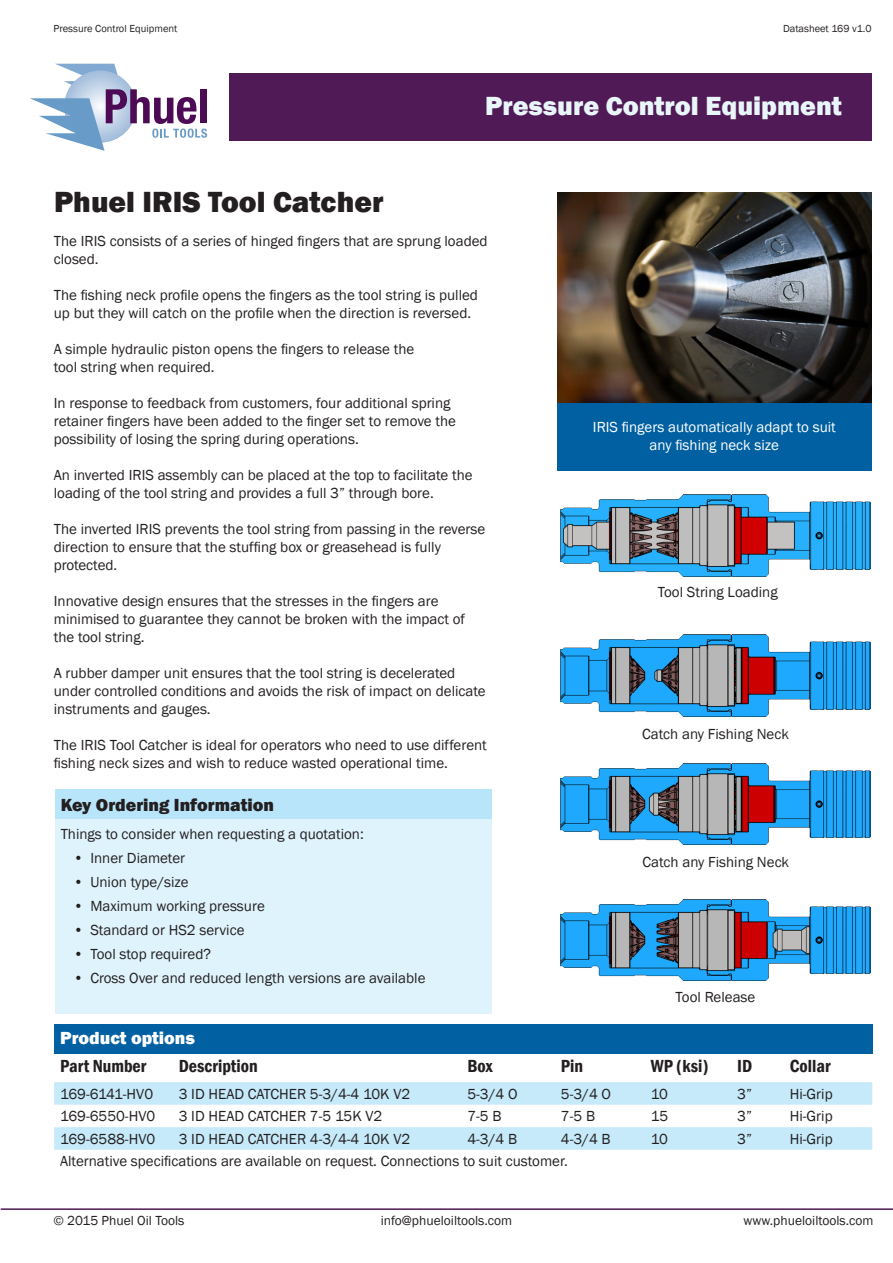
<style>
.page{position:relative;width:893px;height:1263px;background:#fff}
.page>*{position:absolute;margin:0;border:0;box-sizing:border-box;transform-origin:0 0}
.t1{font:800 30px "Franklin Gothic";color:#231f20}
.t2{font:800 27px "Franklin Gothic";color:#e8f6f9}
.t3{font:600 condensed 18px "Franklin Gothic";color:#231f20}
.t4{font:800 18px "Franklin Gothic";color:#231f20}
.t5{font:800 18px "Franklin Gothic";color:#fff}
.t6{font:15px/18px "Franklin Gothic";color:#231f20}
.t7{font:15px "Franklin Gothic";color:#fff}
.t8{font:15px "Franklin Gothic";letter-spacing:-.03em;color:#231f20}
.t9{font:13.5px "Franklin Gothic";color:#231f20}
.t10{font:10.5px "Franklin Gothic";color:#231f20}
</style>
<div class="page">
<hr style="left:1px;top:1208px;width:892px;height:2px;background:#4f1955">
<div style="left:229px;top:74px;width:643px;height:67px;background:#501a56"></div>
<svg style="left:30px;top:64px;width:177px;height:87px"></svg>
<div style="left:55px;top:789px;width:436px;height:30px;background:#b9e5fa"></div>
<div style="left:55px;top:819px;width:436px;height:194px;background:#dff3fc"></div>
<div style="left:54px;top:1024px;width:818px;height:30px;background:#0160a1"></div>
<svg style="left:54px;top:1082px;width:818px;height:68px;fill:#c6eafa"></svg>
<div style="left:557px;top:403px;width:315px;height:68px;background:#0160a1"></div>
<img style="left:560px;top:495px;width:310px;height:81px">
<img style="left:557px;top:193px;width:315px;height:209px">
<img style="left:560px;top:635px;width:310px;height:81px">
<img style="left:560px;top:764px;width:310px;height:81px">
<img style="left:560px;top:900px;width:310px;height:81px">
<p class="t10" style="left:53px;top:22px;width:125px">Pressure Control Equipment</p>
<p class="t10" style="left:783px;top:22px;width:90px">Datasheet 169 v1.0</p>
<h2 class="t2" style="left:485px;top:89px;width:358px">Pressure Control Equipment</h2>
<p class="t1" style="left:54px;top:183px;width:331px">Phuel IRIS Tool Catcher</p>
<p class="t6" style="left:54px;top:232px;width:435px">The IRIS consists of a series of hinged fingers that are sprung loaded closed.</p>
<p class="t6" style="left:54px;top:286px;width:426px">The fishing neck profile opens the fingers as the tool string is pulled up but they will catch on the profile when the direction is reversed.</p>
<p class="t6" style="left:54px;top:340px;width:362px">A simple hydraulic piston opens the fingers to release the</p>
<p class="t6" style="left:54px;top:358px;width:162px">tool string when required.</p>
<p class="t6" style="left:54px;top:394px;width:404px">In response to feedback from customers, four additional spring retainer fingers have been added to the finger set to remove the possibility of losing the spring during operations.</p>
<p class="t6" style="left:54px;top:466px;width:420px">An inverted IRIS assembly can be placed at the top to facilitate the loading of the tool string and provides a full 3” through bore.</p>
<p class="t6" style="left:54px;top:520px;width:433px">The inverted IRIS prevents the tool string from passing in the reverse direction to ensure that the stuffing box or greasehead is fully protected.</p>
<p class="t6" style="left:54px;top:592px;width:413px">Innovative design ensures that the stresses in the fingers are minimised to guarantee they cannot be broken with the impact of</p>
<p class="t6" style="left:54px;top:628px;width:92px">the tool string.</p>
<p class="t6" style="left:54px;top:664px;width:433px">A rubber damper unit ensures that the tool string is decelerated under controlled conditions and avoids the risk of impact on delicate instruments and gauges.</p>
<p class="t6" style="left:54px;top:736px;width:435px">The IRIS Tool Catcher is ideal for operators who need to use different fishing neck sizes and wish to reduce wasted operational time.</p>
<p class="t4" style="left:61px;top:793px;width:215px">Key Ordering Information</p>
<p class="t6" style="left:61px;top:825px;width:305px">Things to consider when requesting a quotation:</p>
<p class="t6" style="left:73px;top:849px;width:113px">• Inner Diameter</p>
<p class="t6" style="left:73px;top:873px;width:117px">• Union type/size</p>
<p class="t6" style="left:73px;top:897px;width:193px">• Maximum working pressure</p>
<p class="t6" style="left:73px;top:921px;width:173px">• Standard or HS2 service</p>
<p class="t6" style="left:73px;top:945px;width:139px">• Tool stop required?</p>
<p class="t6" style="left:73px;top:969px;width:354px">• Cross Over and reduced length versions are available</p>
<p class="t7" style="left:593px;top:417px;width:244px">IRIS fingers automatically adapt to suit</p>
<p class="t7" style="left:650px;top:435px;width:131px">any fishing neck size</p>
<p class="t6" style="left:658px;top:584px;width:122px">Tool String Loading</p>
<p class="t6" style="left:642px;top:725px;width:148px">Catch any Fishing Neck</p>
<p class="t6" style="left:642px;top:853px;width:148px">Catch any Fishing Neck</p>
<p class="t6" style="left:675px;top:988px;width:81px">Tool Release</p>
<p class="t5" style="left:60px;top:1026px;width:136px">Product options</p>
<p class="t3" style="left:60px;top:1054px;width:88px">Part Number</p>
<p class="t3" style="left:179px;top:1054px;width:80px">Description</p>
<p class="t3" style="left:467px;top:1054px;width:27px">Box</p>
<p class="t3" style="left:561px;top:1054px;width:24px">Pin</p>
<p class="t3" style="left:651px;top:1054px;width:59px">WP (ksi)</p>
<p class="t3" style="left:737px;top:1054px;width:17px">ID</p>
<p class="t3" style="left:790px;top:1054px;width:42px">Collar</p>
<p class="t8" style="left:60px;top:1084px;width:94px">169-6141-HV0</p>
<p class="t6" style="left:179px;top:1085px;width:233px">3 ID HEAD CATCHER 5-3/4-4 10K V2</p>
<p class="t6" style="left:467px;top:1085px;width:52px">5-3/4 O</p>
<p class="t6" style="left:561px;top:1085px;width:52px">5-3/4 O</p>
<p class="t6" style="left:651px;top:1085px;width:19px">10</p>
<p class="t6" style="left:737px;top:1085px;width:16px">3”</p>
<p class="t6" style="left:790px;top:1085px;width:44px">Hi-Grip</p>
<p class="t6" style="left:60px;top:1107px;width:97px">169-6550-HV0</p>
<p class="t6" style="left:179px;top:1107px;width:205px">3 ID HEAD CATCHER 7-5 15K V2</p>
<p class="t6" style="left:467px;top:1107px;width:36px">7-5 B</p>
<p class="t6" style="left:561px;top:1107px;width:36px">7-5 B</p>
<p class="t6" style="left:651px;top:1107px;width:19px">15</p>
<p class="t6" style="left:737px;top:1107px;width:16px">3”</p>
<p class="t6" style="left:790px;top:1107px;width:44px">Hi-Grip</p>
<p class="t6" style="left:60px;top:1130px;width:97px">169-6588-HV0</p>
<p class="t6" style="left:179px;top:1130px;width:233px">3 ID HEAD CATCHER 4-3/4-4 10K V2</p>
<p class="t6" style="left:467px;top:1130px;width:51px">4-3/4 B</p>
<p class="t6" style="left:561px;top:1130px;width:51px">4-3/4 B</p>
<p class="t6" style="left:651px;top:1130px;width:19px">10</p>
<p class="t6" style="left:737px;top:1130px;width:16px">3”</p>
<p class="t6" style="left:790px;top:1130px;width:44px">Hi-Grip</p>
<p class="t6" style="left:60px;top:1152px;width:509px">Alternative specifications are available on request. Connections to suit customer.</p>
<p class="t9" style="left:53px;top:1212px;width:132px">© 2015 Phuel Oil Tools</p>
<p class="t9" style="left:381px;top:1212px;width:133px">info@phueloiltools.com</p>
<p class="t9" style="left:743px;top:1212px;width:131px">www.phueloiltools.com</p>
</div>
